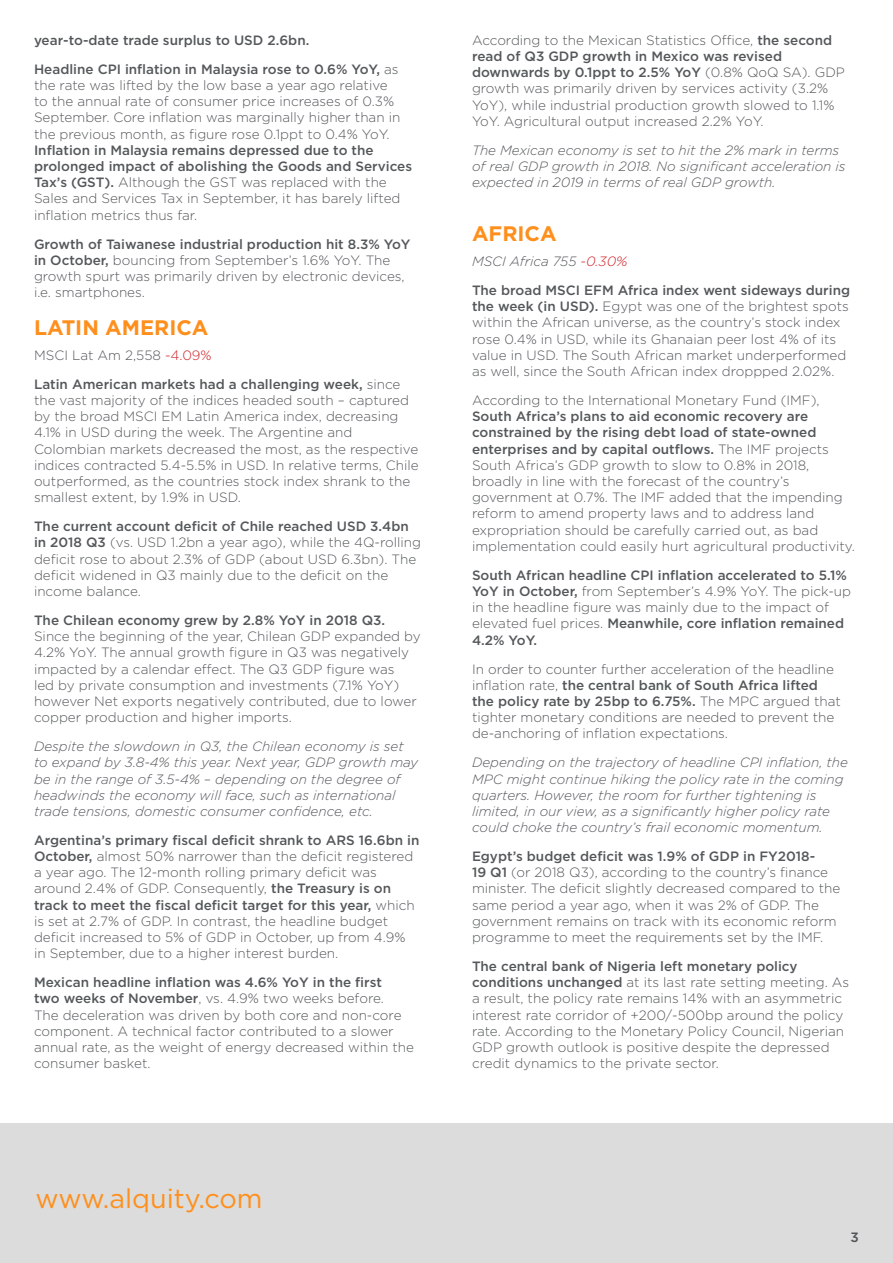
<style>
.page{position:relative;width:893px;height:1263px;background:#fff}
.page>*{position:absolute;margin:0;border:0;box-sizing:border-box;transform-origin:0 0}
.t1{font:27px "Gotham";color:#ff8f1c}
.Body{font:700 21px "Gotham";color:#ff8f1c}
.Section_header{font:700 21px "Gotham";color:#ff8f1c}
.Body-2{font:300 13.5px/16.2px "Gotham";color:#54585a}
.Body-3{font:italic 300 13.5px/16.2px "Gotham";color:#54585a}
.Body-4{font:500 13.5px/16.2px "Gotham";color:#54585a}
.Section_header-2{font:300 13.5px "Gotham";color:#54585a}
.Section_header-3{font:italic 300 13.5px "Gotham";color:#54585a}
.t2{font:500 13.5px "Gotham";color:#505355}
.s1{font-weight:500}
.s2{color:#d1232a}
.s3{font-weight:300}
</style>
<div class="page">
<div style="left:0;top:1123px;width:893px;height:140px;background:#dbdcdb"></div>
<p class="Body-4" style="left:34px;top:32px;width:277px">year-to-date trade surplus to USD 2.6bn.</p>
<p class="Body-2" style="left:34px;top:61px;width:380px"><span class="s1">Headline CPI inflation in Malaysia rose to 0.6% YoY,</span> as the rate was lifted by the low base a year ago relative<br>to the annual rate of consumer price increases of 0.3% September. Core inflation was marginally higher than in the previous month, as figure rose 0.1ppt to 0.4% YoY.<br><span class="s1">Inflation in Malaysia remains depressed due to the prolonged impact of abolishing the Goods and Services Tax’s (GST).</span> Although the GST was replaced with the Sales and Services Tax in September, it has barely lifted inflation metrics thus far.</p>
<p class="Body-2" style="left:34px;top:235px;width:378px"><span class="s1">Growth of Taiwanese industrial production hit 8.3% YoY in October,</span> bouncing from September’s 1.6% YoY. The growth spurt was primarily driven by electronic devices, i.e. smartphones.</p>
<p class="Body" style="left:34px;top:314px;width:176px">LATIN AMERICA</p>
<p class="Section_header-2" style="left:34px;top:346px;width:179px">MSCI Lat Am 2,558 <span class="s2">-4.09%</span></p>
<p class="Body-2" style="left:34px;top:376px;width:386px"><span class="s1">Latin American markets had a challenging week,</span> since the vast majority of the indices headed south – captured by the broad MSCI EM Latin America index, decreasing 4.1% in USD during the week. The Argentine and Colombian markets decreased the most, as the respective indices contracted 5.4-5.5% in USD. In relative terms, Chile outperformed, as the countries stock index shrank to the smallest extent, by 1.9% in USD.</p>
<p class="Body-2" style="left:34px;top:518px;width:388px"><span class="s1">The current account deficit of Chile reached USD 3.4bn in 2018 Q3</span> (vs. USD 1.2bn a year ago), while the 4Q-rolling deficit rose to about 2.3% of GDP (about USD 6.3bn). The deficit widened in Q3 mainly due to the deficit on the income balance.</p>
<p class="Body-2" style="left:34px;top:612px;width:388px"><span class="s1">The Chilean economy grew by 2.8% YoY in 2018 Q3.<br></span>Since the beginning of the year, Chilean GDP expanded by 4.2% YoY. The annual growth figure in Q3 was negatively impacted by a calendar effect. The Q3 GDP figure was<br>led by private consumption and investments (7.1% YoY) however Net exports negatively contributed, due to lower copper production and higher imports.</p>
<p class="Body-3" style="left:34px;top:738px;width:386px">Despite the slowdown in Q3, the Chilean economy is set to expand by 3.8-4% this year. Next year, GDP growth may be in the range of 3.5-4% – depending on the degree of headwinds the economy will face, such as international trade tensions, domestic consumer confidence, etc.</p>
<p class="Body-2" style="left:34px;top:832px;width:387px"><span class="s1">Argentina’s primary fiscal deficit shrank to ARS 16.6bn in October,</span> almost 50% narrower than the deficit registered a year ago. The 12-month rolling primary deficit was around 2.4% of GDP. Consequently, <span class="s1">the Treasury is on track to meet the fiscal deficit target for this year,</span> which is set at 2.7% of GDP. In contrast, the headline budget deficit increased to 5% of GDP in October, up from 4.9% in September, due to a higher interest burden.</p>
<p class="Body-2" style="left:34px;top:974px;width:382px"><span class="s1">Mexican headline inflation was 4.6% YoY in the first<br>two weeks of November</span>, vs. 4.9% two weeks before.<br>The deceleration was driven by both core and non-core component. A technical factor contributed to a slower annual rate, as the weight of energy decreased within the consumer basket.</p>
<h1 class="t1" style="left:35px;top:1181px;width:229px">www.alquity.com</h1>
<p class="Body-2" style="left:472px;top:32px;width:374px">According to the Mexican Statistics Office, <span class="s1">the second read of Q3 GDP growth in Mexico was revised downwards by 0.1ppt to 2.5% YoY</span> (0.8% QoQ SA). GDP growth was primarily driven by services activity (3.2% YoY), while industrial production growth slowed to 1.1% YoY. Agricultural output increased 2.2% YoY.</p>
<p class="Body-3" style="left:472px;top:142px;width:375px">The Mexican economy is set to hit the 2% mark in terms of real GDP growth in 2018. No significant acceleration is expected in 2019 in terms of real GDP growth.</p>
<p class="Section_header" style="left:472px;top:220px;width:86px">AFRICA</p>
<p class="Section_header-3" style="left:472px;top:253px;width:157px">MSCI Africa 755 <span class="s2">-0.30%</span></p>
<p class="Body-2" style="left:472px;top:282px;width:380px"><span class="s1">The broad MSCI EFM Africa index went sideways during the week (in USD).</span> Egypt was one of the brightest spots within the African universe, as the country’s stock index rose 0.4% in USD, while its Ghanaian peer lost 4% of its value in USD. The South African market underperformed as well, since the South African index droppped 2.02%.</p>
<p class="Body-2" style="left:472px;top:392px;width:384px">According to the International Monetary Fund (IMF), <span class="s1">South Africa’s plans to aid economic recovery are constrained by the rising debt load of state-owned enterprises and by capital outflows.</span> The IMF projects South Africa’s GDP growth to slow to 0.8% in 2018, broadly in line with the forecast of the country’s government at 0.7%. The IMF added that the impending reform to amend property laws and to address land expropriation should be carefully carried out, as bad implementation could easily hurt agricultural productivity.</p>
<p class="Body-4" style="left:472px;top:567px;width:381px">South African headline CPI inflation accelerated to 5.1% YoY in October, <span class="s3">from September’s 4.9% YoY. The pick-up in the headline figure was mainly due to the impact of elevated fuel prices.</span> Meanwhile, core inflation remained 4.2% YoY.</p>
<p class="Body-2" style="left:472px;top:660px;width:370px">In order to counter further acceleration of the headline inflation rate, <span class="s1">the central bank of South Africa lifted the policy rate by 25bp to 6.75%.</span> The MPC argued that tighter monetary conditions are needed to prevent the de-anchoring of inflation expectations.</p>
<p class="Body-3" style="left:472px;top:754px;width:377px">Depending on the trajectory of headline CPI inflation, the MPC might continue hiking the policy rate in the coming quarters. However, the room for further tightening is limited, in our view, as a significantly higher policy rate could choke the country’s frail economic momentum.</p>
<p class="Body-2" style="left:472px;top:848px;width:370px"><span class="s1">Egypt’s budget deficit was 1.9% of GDP in FY2018-<br>19 Q1</span> (or 2018 Q3), according to the country’s finance minister. The deficit slightly decreased compared to the same period a year ago, when it was 2% of GDP. The government remains on track with its economic reform programme to meet the requirements set by the IMF.</p>
<p class="Body-2" style="left:472px;top:958px;width:379px"><span class="s1">The central bank of Nigeria left monetary policy conditions unchanged</span> at its last rate setting meeting. As a result, the policy rate remains 14% with an asymmetric interest rate corridor of +200/-500bp around the policy rate. According to the Monetary Policy Council, Nigerian GDP growth outlook is positive despite the depressed credit dynamics to the private sector.</p>
<p class="t2" style="left:851px;top:1228px;width:10px">3</p>
</div>
